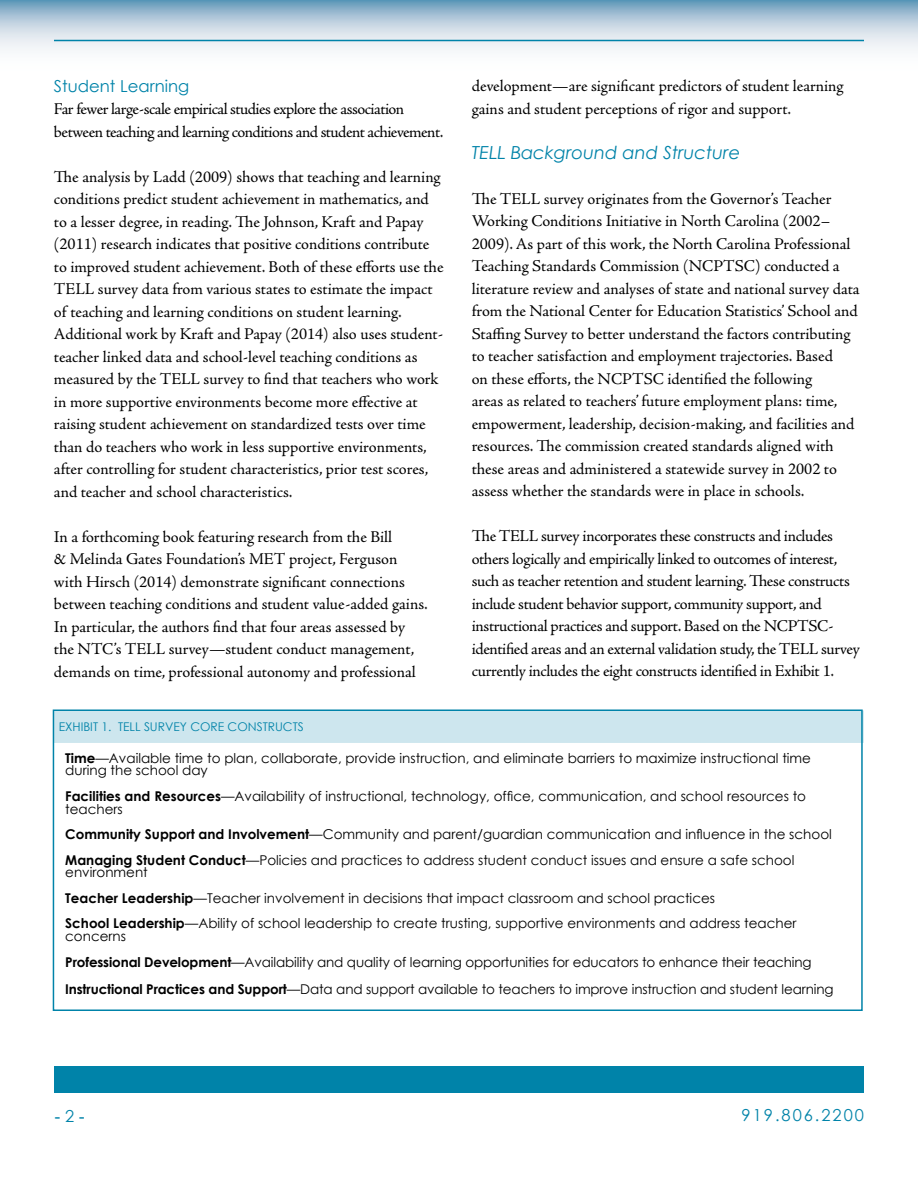
<style>
.page{position:relative;width:918px;height:1188px;background:#fff}
.page>*{position:absolute;margin:0;border:0;box-sizing:border-box;transform-origin:0 0}
.t1{font:italic 18px "Century Gothic";color:#0083a9}
.t2{font:18px "Times New Roman";color:#0083a9}
.t3{font:16.5px/22.5px "Adobe Jenson Pro";letter-spacing:-.005em;color:#000}
.t4{font:16.5px/22.5px "Adobe Jenson Pro";letter-spacing:-.025em;color:#000}
.t5{font:16.5px/22.5px "Adobe Jenson Pro";letter-spacing:-.035em;color:#000}
.t6{font:16.5px "Century Gothic";color:#0083a9}
.t7{font:16.5px "Century Gothic";letter-spacing:.12em;color:#0083a9}
.t8{font:13.5px/25.5px "Century Gothic";color:#000}
.t9{font:12px "Century Gothic";color:#0083a9}
.s1{font-weight:700}
.s2{font-family:"Century Gothic";font-size:16.5px}
</style>
<div class="page">
<div style="left:54px;top:1066px;width:810px;height:28px;background:#0083a9"></div>
<svg style="left:0;top:0;width:918px;height:50px;background:#b9cfde"></svg>
<hr style="left:54px;top:40px;width:810px;height:1px;background:#0083a9">
<div style="left:54px;top:710px;width:810px;height:33px;background:#cde6ee;border:2px solid #0083a9"></div>
<p class="t6" style="left:54px;top:74px;width:137px">Student Learning</p>
<p class="t5" style="left:54px;top:98px;width:391px">Far fewer large-scale empirical studies explore the association between teaching and learning conditions and student achievement.</p>
<p class="t3" style="left:54px;top:166px;width:391px">The analysis by Ladd (2009) shows that teaching and learning conditions predict student achievement in mathematics, and to a lesser degree, in reading. The Johnson, Kraft and Papay (2011) research indicates that positive conditions contribute to improved student achievement. Both of these efforts use the TELL survey data from various states to estimate the impact of teaching and learning conditions on student learning.<br>Additional work by Kraft and Papay (2014) also uses student&shy;teacher linked data and school-level teaching conditions as measured by the TELL survey to find that teachers who work in more supportive environments become more effective at raising student achievement on standardized tests over time than do teachers who work in less supportive environments, after controlling for student characteristics, prior test scores, and teacher and school characteristics.</p>
<p class="t3" style="left:54px;top:526px;width:375px">In a forthcoming book featuring research from the Bill<br>&amp; Melinda Gates Foundation’s MET project, Ferguson with Hirsch (2014) demonstrate significant connections between teaching conditions and student value-added gains.<br>In particular, the authors find that four areas assessed by the NTC’s TELL survey—student conduct management, demands on time, professional autonomy and professional</p>
<p class="t9" style="left:59px;top:718px;width:247px">EXHIBIT 1. TELL SURVEY CORE CONSTRUCTS</p>
<p class="t3" style="left:472px;top:75px;width:373px">development—are significant predictors of student learning gains and student perceptions of rigor and support.</p>
<p class="t1" style="left:472px;top:140px;width:270px">TELL Background and Structure</p>
<p class="t3" style="left:472px;top:188px;width:389px">The TELL survey originates from the Governor’s Teacher Working Conditions Initiative in North Carolina (2002– 2009). As part of this work, the North Carolina Professional Teaching Standards Commission (NCPTSC) conducted a literature review and analyses of state and national survey data from the National Center for Education Statistics’ School and Staffing Survey to better understand the factors contributing to teacher satisfaction and employment trajectories. Based<br>on these efforts, the NCPTSC identified the following<br>areas as related to teachers’ future employment plans: time, empowerment, leadership, decision-making, and facilities and resources. The commission created standards aligned with these areas and administered a statewide survey in 2002 to assess whether the standards were in place in schools.</p>
<p class="t4" style="left:472px;top:525px;width:390px">The TELL survey incorporates these constructs and includes others logically and empirically linked to outcomes of interest, such as teacher retention and student learning. These constructs include student behavior support, community support, and instructional practices and support. Based on the NCPTSC&shy;identified areas and an external validation study, the TELL survey currently includes the eight constructs identified in Exhibit 1.</p>
<p class="t8" style="left:65px;top:751px;width:747px;line-height:12.8px"><span class="s1">Time</span>—Available time to plan, collaborate, provide instruction, and eliminate barriers to maximize instructional time during the school day</p>
<p class="t8" style="left:65px;top:789px;width:742px;line-height:12.8px"><span class="s1">Facilities and Resources</span>—Availability of instructional, technology, office, communication, and school resources to teachers</p>
<p class="t8" style="left:65px;top:821px;width:768px"><span class="s1">Community Support and Involvement</span>—Community and parent/guardian communication and influence in the school<br><span class="s1">Managing Student Conduct</span>—Policies and practices to address student conduct issues and ensure a safe school</p>
<p class="t8" style="left:65px;top:860px;width:733px">environment<br><span class="s1">Teacher Leadership</span>—Teacher involvement in decisions that impact classroom and school practices<br><span class="s1">School Leadership</span>—Ability of school leadership to create trusting, supportive environments and address teacher</p>
<p class="t8" style="left:65px;top:923px;width:748px">concerns<br><span class="s1">Professional Development</span>—Availability and quality of learning opportunities for educators to enhance their teaching</p>
<p class="t8" style="left:65px;top:977px;width:770px"><span class="s1">Instructional Practices and Support</span>—Data and support available to teachers to improve instruction and student learning</p>
<p class="t2" style="left:55px;top:1104px;width:32px">- <span class="s2">2</span> -</p>
<p class="t7" style="left:742px;top:1104px;width:124px">919.806.2200</p>
</div>
